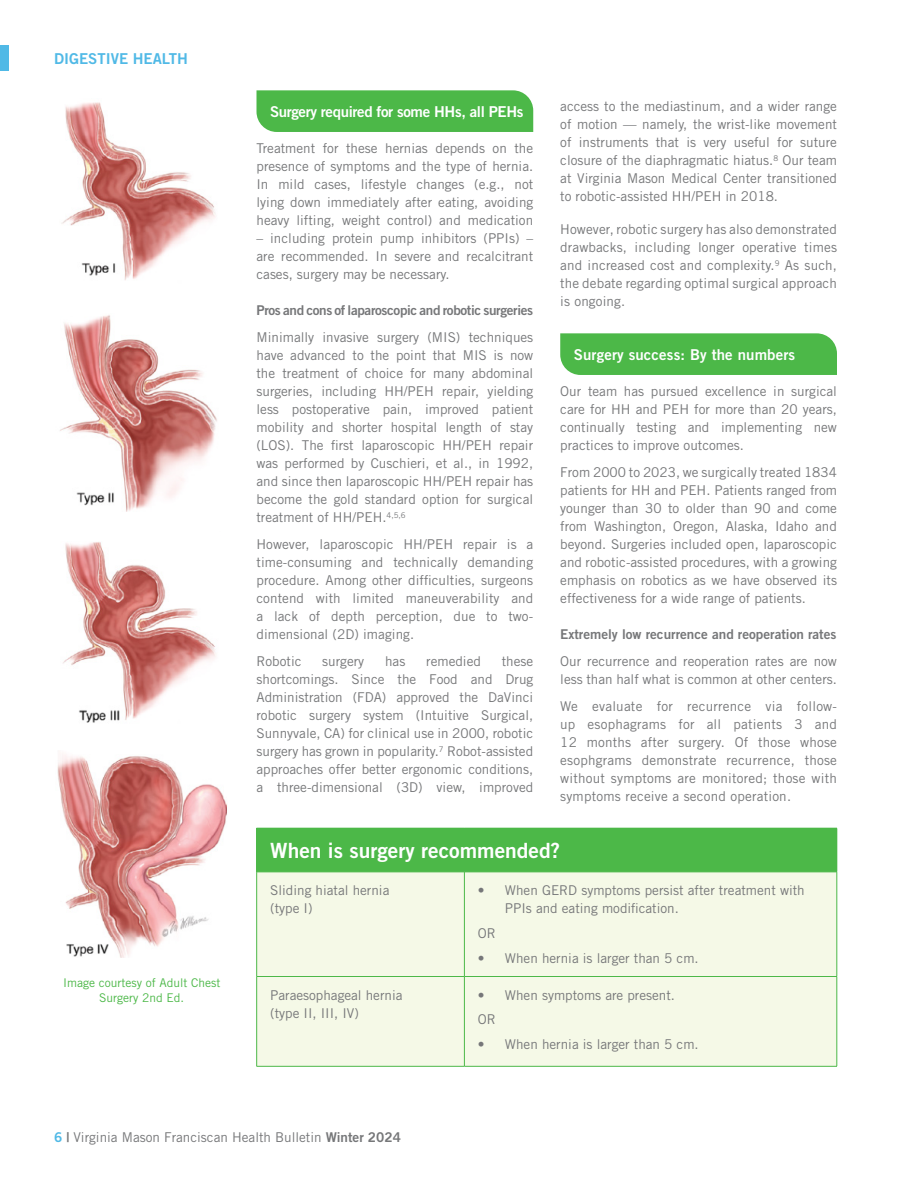
<style>
.page{position:relative;width:918px;height:1188px;background:#fff}
.page>*{position:absolute;margin:0;border:0;box-sizing:border-box;transform-origin:0 0}
.Subheader{font:21px "Trade Gothic LT Std Bd 2";color:#fff}
.t1{font:15px "Trade Gothic LT Std Bd 2";letter-spacing:-.025em;color:#fff}
.t2{font:15px "Trade Gothic LT Std Bd 2";letter-spacing:.01em;color:#fff}
.t3{font:15px "Trade Gothic LT Std Bd 2";color:#50b9e6}
.body_copy{font:13.5px/18px "Trade Gothic LT Std";color:#767779;text-align:justify}
.Table_Copy{font:13.5px/18px "Trade Gothic LT Std";color:#767779}
.t4{font:13.5px "Trade Gothic LT Std Bd 2";letter-spacing:-.025em;color:#767779}
.t5{font:13.5px "Trade Gothic LT Std Bd 2";color:#767779}
.body_copy-2{font:12px/15px "Trade Gothic LT Std";color:#4cb848;text-align:center}
.s1{font-family:"Trade Gothic LT Std Bd 2";color:#50b9e6}
.s2{font-family:"Trade Gothic LT Std Bd 2"}
</style>
<div class="page">
<div style="left:0;top:45px;width:8px;height:26px;background:#50b9e6"></div>
<img style="left:61px;top:102px;width:154px;height:178px">
<img style="left:60px;top:315px;width:157px;height:196px">
<img style="left:63px;top:542px;width:153px;height:181px">
<img style="left:57px;top:755px;width:170px;height:203px">
<div style="left:256px;top:90px;width:277px;height:42px;background:#4cb848"></div>
<div style="left:257px;top:828px;width:580px;height:44px;background:#4cb848"></div>
<div style="left:257px;top:873px;width:580px;height:193px;background:#f5f9e7"></div>
<hr style="left:837px;top:828px;width:1px;height:44px;background:#4cb848">
<hr style="left:464px;top:872px;width:1px;height:104px;background:#4cb848">
<hr style="left:837px;top:872px;width:1px;height:104px;background:#4cb848">
<hr style="left:256px;top:976px;width:208px;height:1px;background:#4cb848">
<hr style="left:464px;top:976px;width:373px;height:1px;background:#4cb848">
<hr style="left:464px;top:977px;width:1px;height:89px;background:#4cb848">
<hr style="left:837px;top:977px;width:1px;height:89px;background:#4cb848">
<hr style="left:256px;top:828px;width:1px;height:44px;background:#4cb848">
<hr style="left:256px;top:872px;width:208px;height:1px;background:#4cb848">
<hr style="left:464px;top:872px;width:373px;height:1px;background:#4cb848">
<hr style="left:256px;top:872px;width:1px;height:104px;background:#4cb848">
<hr style="left:256px;top:977px;width:1px;height:89px;background:#4cb848">
<hr style="left:256px;top:1066px;width:208px;height:1px;background:#4cb848">
<hr style="left:464px;top:1066px;width:373px;height:1px;background:#4cb848">
<div style="left:560px;top:333px;width:277px;height:42px;background:#4cb848"></div>
<p class="t3" style="left:54px;top:49px;width:19px">Digestive</p>
<p class="t3" style="left:133px;top:49px;width:21px">Health</p>
<p class="body_copy-2" style="left:63px;top:975px;width:159px">Image courtesy of Adult Chest<br>Surgery 2nd Ed.</p>
<h2 class="t1" style="left:270px;top:102px;width:255px">Surgery required for some HHs, all PEHs</h2>
<p class="body_copy" style="left:256px;top:139px;width:278px">Treatment for these hernias depends on the presence of symptoms and the type of hernia.<br>In mild cases, lifestyle changes (e.g., not lying down immediately after eating, avoiding heavy lifting, weight control) and medication</p>
<p class="body_copy" style="left:256px;top:229px;width:278px">– including protein pump inhibitors (PPIs) – are recommended. In severe and recalcitrant cases, surgery may be necessary.</p>
<h3 class="t4" style="left:256px;top:302px;width:278px">Pros and cons of laparoscopic and robotic surgeries</h3>
<p class="body_copy" style="left:256px;top:328px;width:278px">Minimally invasive surgery (MIS) techniques have advanced to the point that MIS is now the treatment of choice for many abdominal surgeries, including HH/PEH repair, yielding less postoperative pain, improved patient mobility and shorter hospital length of stay (LOS). The first laparoscopic HH/PEH repair was performed by Cuschieri, et al., in 1992, and since then laparoscopic HH/PEH repair has become the gold standard option for surgical treatment of HH/PEH.<sup>4,5,6</sup></p>
<p class="body_copy" style="left:256px;top:535px;width:278px">However, laparoscopic HH/PEH repair is a time-consuming and technically demanding procedure. Among other difficulties, surgeons contend with limited maneuverability and a lack of depth perception, due to two&shy;dimensional (2D) imaging.</p>
<p class="body_copy" style="left:256px;top:652px;width:47px">Robotic</p>
<p class="body_copy" style="left:322px;top:652px;width:43px">surgery</p>
<p class="body_copy" style="left:385px;top:652px;width:22px">has</p>
<p class="body_copy" style="left:426px;top:652px;width:56px">remedied</p>
<p class="body_copy" style="left:256px;top:652px;width:278px;text-indent:245px">these shortcomings. Since the Food and Drug Administration (FDA) approved the DaVinci robotic surgery system (Intuitive Surgical, Sunnyvale, CA) for clinical use in 2000, robotic surgery has grown in popularity.<sup>7</sup> Robot-assisted approaches offer better ergonomic conditions, a three-dimensional (3D) view, improved</p>
<p class="body_copy" style="left:560px;top:97px;width:278px">access to the mediastinum, and a wider range of motion — namely, the wrist-like movement of instruments that is very useful for suture closure of the diaphragmatic hiatus.<sup>8</sup> Our team at Virginia Mason Medical Center transitioned to robotic-assisted HH/PEH in 2018.</p>
<p class="body_copy" style="left:560px;top:220px;width:278px">However, robotic surgery has also demonstrated drawbacks, including longer operative times and increased cost and complexity.<sup>9</sup> As such, the debate regarding optimal surgical approach is ongoing.</p>
<h2 class="t2" style="left:574px;top:345px;width:223px">Surgery success: By the numbers</h2>
<p class="body_copy" style="left:560px;top:382px;width:278px">Our team has pursued excellence in surgical care for HH and PEH for more than 20 years, continually testing and implementing new practices to improve outcomes.</p>
<p class="body_copy" style="left:560px;top:463px;width:278px">From 2000 to 2023, we surgically treated 1834 patients for HH and PEH. Patients ranged from younger than 30 to older than 90 and come from Washington, Oregon, Alaska, Idaho and beyond. Surgeries included open, laparoscopic and robotic-assisted procedures, with a growing emphasis on robotics as we have observed its effectiveness for a wide range of patients.</p>
<h3 class="t5" style="left:560px;top:626px;width:278px">Extremely low recurrence and reoperation rates</h3>
<p class="body_copy" style="left:560px;top:652px;width:278px">Our recurrence and reoperation rates are now less than half what is common at other centers.</p>
<p class="body_copy" style="left:560px;top:697px;width:278px">We evaluate for recurrence via follow&shy;up esophagrams for all patients 3 and 12 months after surgery. Of those whose esophgrams demonstrate recurrence, those without symptoms are monitored; those with symptoms receive a second operation.</p>
<p class="Subheader" style="left:270px;top:837px;width:291px">When is surgery recommended?</p>
<p class="Table_Copy" style="left:270px;top:881px;width:121px">Sliding hiatal hernia (type I)</p>
<p class="body_copy" style="left:505px;top:881px;width:301px;text-indent:-27px">• When GERD symptoms persist after treatment with<br>PPIs and eating modification.</p>
<p class="Table_Copy" style="left:478px;top:924px;width:20px">OR</p>
<p class="body_copy" style="left:478px;top:949px;width:222px">• When hernia is larger than 5 cm.</p>
<p class="Table_Copy" style="left:270px;top:986px;width:134px">Paraesophageal hernia (type II, III, IV)</p>
<p class="body_copy" style="left:478px;top:986px;width:199px">• When symptoms are present.</p>
<p class="Table_Copy" style="left:478px;top:1011px;width:20px">OR</p>
<p class="body_copy" style="left:478px;top:1035px;width:222px">• When hernia is larger than 5 cm.</p>
<p class="body_copy" style="left:54px;top:1128px;width:348px"><span class="s1">6</span> <span class="s2">|</span> Virginia Mason Franciscan Health Bulletin <span class="s2">Winter 2024</span></p>
</div>
